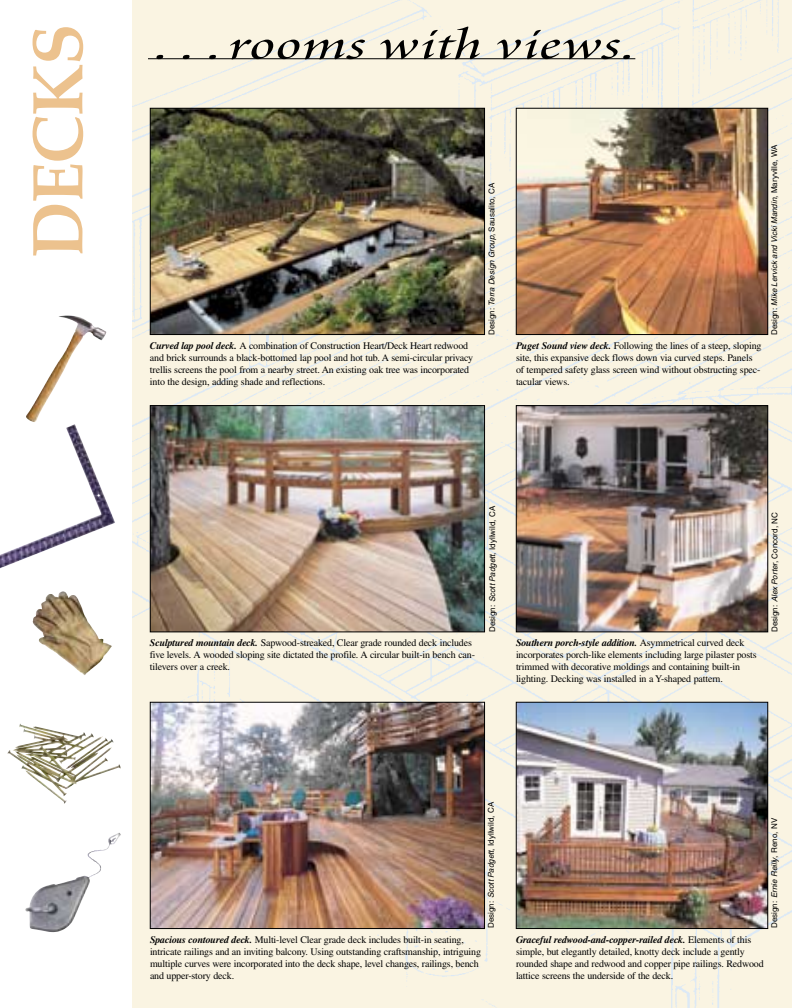
<style>
.page{position:relative;width:792px;height:1008px;background:#fff}
.page>*{position:absolute;margin:0;border:0;box-sizing:border-box;transform-origin:0 0}
.t1{font:700 72px "Book Antiqua";letter-spacing:-.015em;color:#ecc28e;scale:.93 1}
.t2{font:48px "Poetica Chancery I";letter-spacing:.01em;color:#000;scale:1.65 1}
.t3{font:10px/12px "Times";letter-spacing:-.015em;color:#000}
.t4{font:8px "Helvetica";color:#000}
.t5{font:italic 8px "Helvetica";color:#000}
.s1{font-weight:700;font-style:italic}
.s2{font-style:italic}
.s3{font-style:normal}
</style>
<div class="page">
<img style="left:132px;top:0;width:660px;height:1008px">
<img style="left:152px;top:407px;width:331px;height:223px">
<div style="left:150px;top:405px;width:335px;height:227px;border:1px solid #000"></div>
<img style="left:152px;top:704px;width:331px;height:223px">
<div style="left:150px;top:702px;width:335px;height:227px;border:1px solid #000"></div>
<img style="left:518px;top:407px;width:248px;height:223px">
<div style="left:516px;top:405px;width:252px;height:227px;border:1px solid #000"></div>
<img style="left:518px;top:110px;width:248px;height:223px">
<div style="left:516px;top:108px;width:252px;height:227px;border:1px solid #000"></div>
<img style="left:518px;top:704px;width:248px;height:223px">
<div style="left:516px;top:702px;width:252px;height:227px;border:1px solid #000"></div>
<img style="left:152px;top:110px;width:331px;height:223px">
<div style="left:150px;top:108px;width:335px;height:227px;border:1px solid #000"></div>
<hr style="left:148px;top:58px;width:487px;height:1px;background:#000">
<img style="left:26px;top:315px;width:81px;height:107px">
<img style="left:0;top:424px;width:115px;height:145px">
<img style="left:33px;top:591px;width:79px;height:84px">
<img style="left:25px;top:746px;width:50px;height:58px">
<img style="left:25px;top:833px;width:96px;height:77px">
<h1 class="t1" style="left:30px;top:258px;width:253px;rotate:-90deg">DECKS</h1>
<h2 class="t2" style="left:148px;top:24px;width:297px">…rooms with views.</h2>
<p class="t3" style="left:150px;top:341px;width:325px"><span class="s1">Curved lap pool deck.</span> A combination of Construction Heart/Deck Heart redwood and brick surrounds a black-bottomed lap pool and hot tub. A semi-circular privacy trellis screens the pool from a nearby street. An existing oak tree was incorporated into the design, adding shade and reflections.</p>
<p class="t4" style="left:489px;top:335px;width:153px;rotate:-90deg">Design: <span class="s2">Terra Design Group</span>, Sausalito, CA</p>
<p class="t3" style="left:516px;top:341px;width:247px"><span class="s1">Puget Sound view deck.</span> Following the lines of a steep, sloping site, this expansive deck flows down via curved steps. Panels of tempered safety glass screen wind without obstructing spec&shy;tacular views.</p>
<p class="t5" style="left:771px;top:335px;width:192px;rotate:-90deg"><span class="s3">Design:</span> Mike Lervick and Vicki Mandin<span class="s3">, Maryville, WA</span></p>
<p class="t3" style="left:150px;top:638px;width:327px"><span class="s1">Sculptured mountain deck.</span> Sapwood-streaked, Clear grade rounded deck includes five levels. A wooded sloping site dictated the profile. A circular built-in bench can&shy;tilevers over a creek.</p>
<p class="t4" style="left:489px;top:632px;width:127px;rotate:-90deg">Design: <span class="s2">Scott Padgett</span>, Idyllwild, CA</p>
<p class="t4" style="left:772px;top:632px;width:121px;rotate:-90deg">Design: <span class="s2">Alex Porter</span>, Concord, NC</p>
<p class="t3" style="left:516px;top:638px;width:242px"><span class="s1">Southern porch-style addition.</span> Asymmetrical curved deck incorporates porch-like elements including large pilaster posts trimmed with decorative moldings and containing built-in lighting. Decking was installed in a Y-shaped pattern.</p>
<p class="t4" style="left:488px;top:928px;width:127px;rotate:-90deg">Design: <span class="s2">Scott Padgett</span>, Idyllwild, CA</p>
<p class="t4" style="left:771px;top:928px;width:111px;rotate:-90deg">Design: <span class="s2">Ernie Reilly</span>, Reno, NV</p>
<p class="t3" style="left:150px;top:935px;width:333px"><span class="s1">Spacious contoured deck.</span> Multi-level Clear grade deck includes built-in seating, intricate railings and an inviting balcony. Using outstanding craftsmanship, intriguing multiple curves were incorporated into the deck shape, level changes, railings, bench and upper-story deck.</p>
<p class="t3" style="left:516px;top:935px;width:249px"><span class="s1">Graceful redwood-and-copper-railed deck.</span> Elements of this simple, but elegantly detailed, knotty deck include a gently rounded shape and redwood and copper pipe railings. Redwood lattice screens the underside of the deck.</p>
</div>
